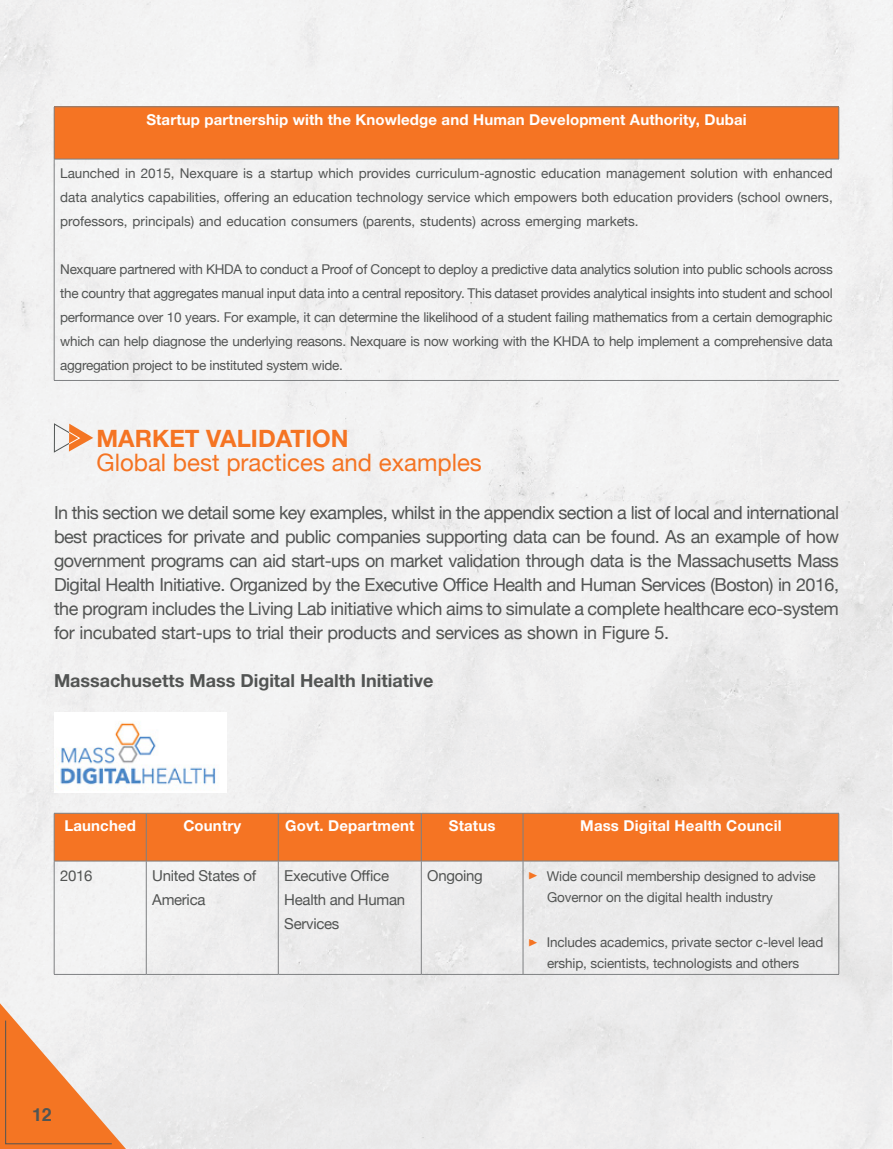
<style>
.page{position:relative;width:893px;height:1149px;background:#fff}
.page>*{position:absolute;margin:0;border:0;box-sizing:border-box;transform-origin:0 0}
.t1{font:24px "Helvetica Neue";color:#f57423}
.t2{font:700 24px "Helvetica Neue";color:#f57423}
.t3{font:18px/24px "Helvetica Neue";letter-spacing:-.02em;color:#525453;text-align:justify}
.t4{font:700 18px "Helvetica Neue";color:#525453}
.t5{font:700 18px "Helvetica";color:#505554}
.t6{font:700 15px "Helvetica Neue";letter-spacing:.01em;color:#fff}
.t7{font:15px/24px "Helvetica Neue";letter-spacing:-.02em;color:#525453}
.t8{font:13.5px/24px "Helvetica Neue";letter-spacing:-.01em;color:#525453;text-align:justify}
.s1{font-size:15px;color:#f57423}
</style>
<div class="page">
<svg style="left:0;top:1002px;width:126px;height:146px"></svg>
<div style="left:54px;top:107px;width:785px;height:52px;background:#f57423"></div>
<hr style="left:54px;top:106px;width:785px;height:1px;background:#7e8082">
<hr style="left:54px;top:107px;width:1px;height:52px;background:#7e8082">
<hr style="left:838px;top:107px;width:1px;height:52px;background:#7e8082">
<hr style="left:54px;top:159px;width:785px;height:1px;background:#7e8082">
<hr style="left:54px;top:159px;width:1px;height:221px;background:#7e8082">
<hr style="left:54px;top:380px;width:785px;height:1px;background:#7e8082">
<div style="left:55px;top:813px;width:783px;height:47px;background:#f57423"></div>
<hr style="left:54px;top:812px;width:92px;height:1px;background:#7e8082">
<hr style="left:54px;top:813px;width:1px;height:47px;background:#7e8082">
<hr style="left:146px;top:812px;width:132px;height:1px;background:#7e8082">
<hr style="left:146px;top:813px;width:1px;height:47px;background:#7e8082">
<hr style="left:278px;top:812px;width:143px;height:1px;background:#7e8082">
<hr style="left:278px;top:813px;width:1px;height:47px;background:#7e8082">
<hr style="left:421px;top:812px;width:102px;height:1px;background:#7e8082">
<hr style="left:421px;top:813px;width:1px;height:47px;background:#7e8082">
<hr style="left:523px;top:812px;width:316px;height:1px;background:#7e8082">
<hr style="left:523px;top:813px;width:1px;height:47px;background:#7e8082">
<hr style="left:838px;top:813px;width:1px;height:47px;background:#7e8082">
<hr style="left:54px;top:973px;width:92px;height:1px;background:#7e8082">
<hr style="left:146px;top:973px;width:132px;height:1px;background:#7e8082">
<hr style="left:278px;top:973px;width:143px;height:1px;background:#7e8082">
<hr style="left:421px;top:973px;width:102px;height:1px;background:#7e8082">
<hr style="left:523px;top:973px;width:316px;height:1px;background:#7e8082">
<hr style="left:54px;top:861px;width:1px;height:112px;background:#7e8082">
<hr style="left:54px;top:860px;width:92px;height:1px;background:#7e8082">
<hr style="left:146px;top:860px;width:132px;height:1px;background:#7e8082">
<hr style="left:278px;top:860px;width:143px;height:1px;background:#7e8082">
<hr style="left:421px;top:860px;width:102px;height:1px;background:#7e8082">
<hr style="left:523px;top:860px;width:316px;height:1px;background:#7e8082">
<hr style="left:146px;top:861px;width:1px;height:112px;background:#7e8082">
<hr style="left:278px;top:861px;width:1px;height:112px;background:#7e8082">
<hr style="left:421px;top:861px;width:1px;height:112px;background:#7e8082">
<hr style="left:523px;top:861px;width:1px;height:112px;background:#7e8082">
<hr style="left:838px;top:861px;width:1px;height:112px;background:#7e8082">
<svg style="left:53px;top:422px;width:40px;height:30px"></svg>
<img style="left:55px;top:721px;width:165px;height:70px">
<p class="t6" style="left:146px;top:110px;width:602px">Startup partnership with the Knowledge and Human Development Authority, Dubai</p>
<p class="t8" style="left:60px;top:162px;width:774px">Launched in 2015, Nexquare is a startup which provides curriculum-agnostic education management solution with enhanced data analytics capabilities, offering an education technology service which empowers both education providers (school owners, professors, principals) and education consumers (parents, students) across emerging markets.</p>
<p class="t8" style="left:60px;top:258px;width:774px">Nexquare partnered with KHDA to conduct a Proof of Concept to deploy a predictive data analytics solution into public schools across the country that aggregates manual input data into a central repository. This dataset provides analytical insights into student and school performance over 10 years. For example, it can determine the likelihood of a student failing mathematics from a certain demographic which can help diagnose the underlying reasons. Nexquare is now working with the KHDA to help implement a comprehensive data aggregation project to be instituted system wide.</p>
<h1 class="t2" style="left:97px;top:423px;width:254px">MARKET VALIDATION</h1>
<h1 class="t1" style="left:97px;top:444px;width:387px">Global best practices and examples</h1>
<p class="t3" style="left:54px;top:501px;width:786px">In this section we detail some key examples, whilst in the appendix section a list of local and international best practices for private and public companies supporting data can be found. As an example of how government programs can aid start-ups on market validation through data is the Massachusetts Mass Digital Health Initiative. Organized by the Executive Office Health and Human Services (Boston) in 2016, the program includes the Living Lab initiative which aims to simulate a complete healthcare eco-system for incubated start-ups to trial their products and services as shown in Figure 5.</p>
<h2 class="t4" style="left:54px;top:669px;width:381px">Massachusetts Mass Digital Health Initiative</h2>
<p class="t6" style="left:64px;top:816px;width:73px">Launched</p>
<p class="t6" style="left:183px;top:816px;width:59px">Country</p>
<p class="t6" style="left:285px;top:816px;width:131px">Govt. Department</p>
<p class="t6" style="left:449px;top:816px;width:48px">Status</p>
<p class="t6" style="left:580px;top:816px;width:203px">Mass Digital Health Council</p>
<p class="t7" style="left:60px;top:864px;width:34px">2016</p>
<p class="t7" style="left:152px;top:864px;width:105px">United States of<br>America</p>
<p class="t7" style="left:284px;top:864px;width:122px">Executive Office<br>Health and Human<br>Services</p>
<p class="t7" style="left:427px;top:864px;width:57px">Ongoing</p>
<p class="t8" style="left:547px;top:866px;width:270px;line-height:21px;text-indent:-18px"><span class="s1">•</span> Wide council membership designed to advise<br>Governor on the digital health industry</p>
<p class="t8" style="left:529px;top:932px;width:296px;line-height:21px;text-align:center"><span class="s1">•</span> Includes academics, private sector c-level lead ership, scientists, technologists and others</p>
<h2 class="t5" style="left:32px;top:1099px;width:21px">12</h2>
</div>
